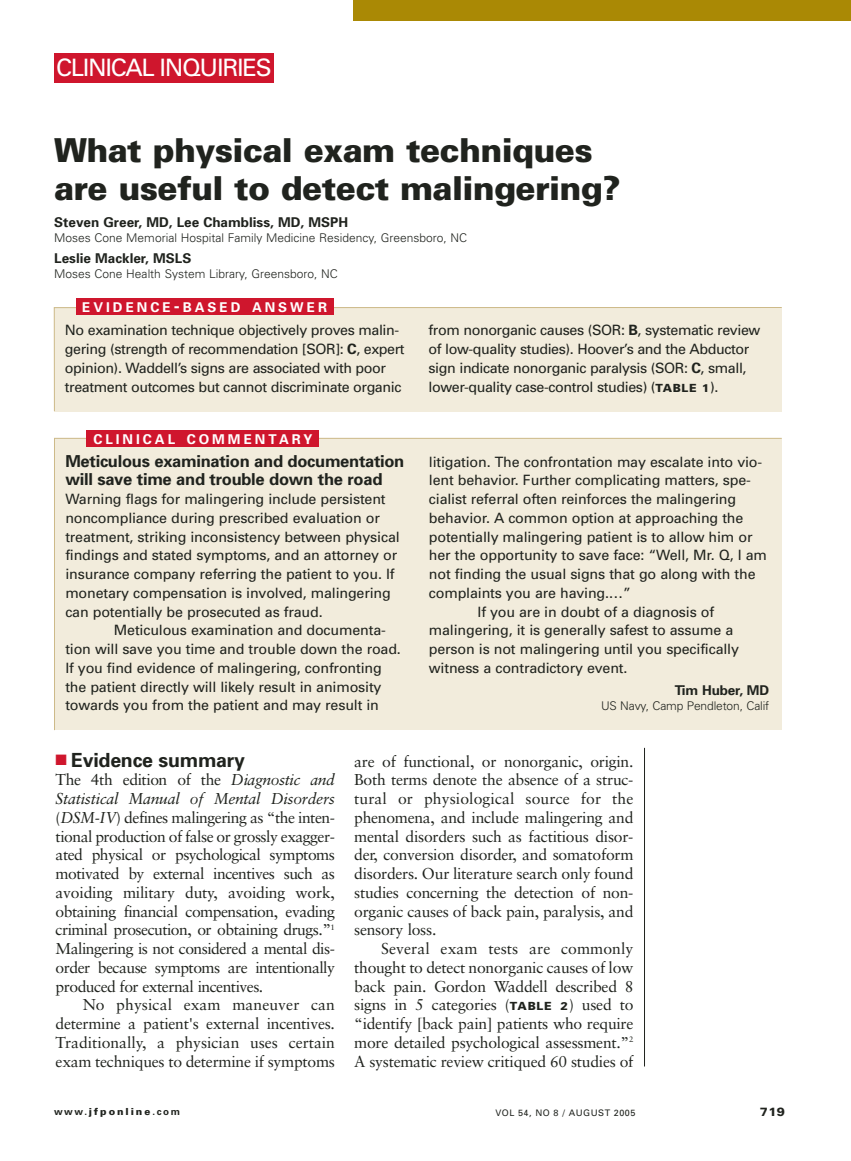
<style>
.page{position:relative;width:851px;height:1161px;background:#fff}
.page>*{position:absolute;margin:0;border:0;box-sizing:border-box;transform-origin:0 0}
.t1{font:900 33px/37.5px "Univers";letter-spacing:-.02em;color:#20231e}
.t2{font:24px "Univers";letter-spacing:-.055em;color:#fff}
.t3{font:700 19.5px "Univers";letter-spacing:-.01em;color:#20231e}
.t4{font:700 16.5px/18.8px "Univers";letter-spacing:-.015em;color:#20231e}
.t5{font:15.75px/18.8px "Sabon";letter-spacing:-.015em;color:#20231e;text-align:justify}
.t6{font:14.25px/18.8px "Univers";letter-spacing:-.01em;color:#20231e}
.t7{font:14.25px/18.8px "Univers";letter-spacing:-.03em;color:#20231e}
.t8{font:700 13.5px "Univers";color:#20231e}
.t9{font:700 13.5px "Univers";letter-spacing:.22em;color:#fff}
.t10{font:300 12px "Univers";color:#20231e}
.t11{font:900 12px "Univers";color:#20231e}
.t12{font:900 9.75px "Univers";letter-spacing:.2em;color:#20231e}
.t13{font:9px "Univers";letter-spacing:.055em;color:#20231e}
.s1{font-size:18px}
.s2{font-weight:700}
.s3{font-weight:900;font-size:11.25px}
.s4{color:#cf162d}
.s5{font-style:italic}
.s6{font-family:"Univers";font-weight:900;font-size:11.25px}
</style>
<div class="page">
<div style="left:353px;top:0;width:497px;height:21px;background:#aa8905"></div>
<hr style="left:644px;top:748px;width:1px;height:318px;background:#20231e">
<div style="left:53px;top:307px;width:729px;height:105px;background:#f2ecdc"></div>
<div style="left:54px;top:438px;width:728px;height:293px;background:#f2ecdc"></div>
<div style="left:76px;top:298px;width:257px;height:17px;background:#cf162d"></div>
<div style="left:86px;top:430px;width:233px;height:17px;background:#cf162d"></div>
<div style="left:54px;top:53px;width:220px;height:29px;background:#cf162d"></div>
<h2 class="t2" style="left:56px;top:59px;width:217px">CLINICAL INQUIRIES</h2>
<h1 class="t1" style="left:54px;top:135px;width:568px">What physical exam techniques are useful to detect malingering?</h1>
<p class="t8" style="left:54px;top:217px;width:295px">Steven Greer, MD, Lee Chambliss, MD, MSPH</p>
<p class="t10" style="left:54px;top:234px;width:414px">Moses Cone Memorial Hospital Family Medicine Residency, Greensboro, NC</p>
<p class="t8" style="left:54px;top:253px;width:139px">Leslie Mackler, MSLS</p>
<p class="t10" style="left:54px;top:270px;width:285px">Moses Cone Health System Library, Greensboro, NC</p>
<p class="t9" style="left:82px;top:302px;width:246px">EVIDENCE<span class="s1">-</span>BASED ANSWER</p>
<p class="t7" style="left:65px;top:322px;width:341px">No examination technique objectively proves malin&shy;gering (strength of recommendation [SOR]: <span class="s2">C</span>, expert opinion). Waddell’s signs are associated with poor treatment outcomes but cannot discriminate organic</p>
<p class="t7" style="left:428px;top:322px;width:333px">from nonorganic causes (SOR: <span class="s2">B</span>, systematic review of low-quality studies). Hoover’s and the Abductor sign indicate nonorganic paralysis (SOR: <span class="s2">C</span>, small, lower-quality case-control studies) (<span class="s3">TABLE 1</span>).</p>
<p class="t9" style="left:93px;top:434px;width:221px">CLINICAL COMMENTARY</p>
<p class="t4" style="left:65px;top:453px;width:340px">Meticulous examination and documentation will save time and trouble down the road</p>
<p class="t6" style="left:65px;top:491px;width:336px">Warning flags for malingering include persistent noncompliance during prescribed evaluation or treatment, striking inconsistency between physical findings and stated symptoms, and an attorney or insurance company referring the patient to you. If monetary compensation is involved, malingering can potentially be prosecuted as fraud.</p>
<p class="t6" style="left:65px;top:622px;width:337px;text-indent:49px">Meticulous examination and documenta&shy;tion will save you time and trouble down the road.<br>If you find evidence of malingering, confronting the patient directly will likely result in animosity towards you from the patient and may result in</p>
<p class="t6" style="left:429px;top:453px;width:335px">litigation. The confrontation may escalate into vio-</p>
<p class="t6" style="left:429px;top:472px;width:323px">lent behavior. Further complicating matters, spe-</p>
<p class="t6" style="left:429px;top:491px;width:309px">cialist referral often reinforces the malingering</p>
<p class="t6" style="left:429px;top:510px;width:316px">behavior. A common option at approaching the</p>
<p class="t6" style="left:429px;top:528px;width:325px">potentially malingering patient is to allow him or</p>
<p class="t6" style="left:429px;top:547px;width:339px">her the opportunity to save face: “Well, Mr. Q, I am</p>
<p class="t6" style="left:429px;top:566px;width:328px">not finding the usual signs that go along with the</p>
<p class="t6" style="left:429px;top:585px;width:203px">complaints you are having.…”</p>
<p class="t6" style="left:477px;top:603px;width:238px">If you are in doubt of a diagnosis of</p>
<p class="t6" style="left:429px;top:622px;width:306px">malingering, it is generally safest to assume a</p>
<p class="t6" style="left:429px;top:641px;width:311px">person is not malingering until you specifically</p>
<p class="t6" style="left:429px;top:660px;width:200px">witness a contradictory event.</p>
<p class="t8" style="left:674px;top:686px;width:96px">Tim Huber, MD</p>
<p class="t10" style="left:601px;top:702px;width:170px">US Navy, Camp Pendleton, Calif</p>
<p class="t3" style="left:56px;top:752px;width:191px"><span class="s4">■</span> Evidence summary</p>
<p class="t5" style="left:56px;top:772px;width:281px">The 4th edition of the <span class="s5">Diagnostic and Statistical Manual of Mental Disorders </span>(<span class="s5">DSM-IV</span>) defines malingering as “the inten&shy;tional production of false or grossly exagger&shy;ated physical or psychological symptoms motivated by external incentives such as avoiding military duty, avoiding work, obtaining financial compensation, evading criminal prosecution, or obtaining drugs.”<sup>1<br></sup>Malingering is not considered a mental dis&shy;order because symptoms are intentionally produced for external incentives.</p>
<p class="t5" style="left:56px;top:997px;width:281px;text-indent:27px">No physical exam maneuver can determine a patient's external incentives.<br>Traditionally, a physician uses certain exam techniques to determine if symptoms</p>
<p class="t5" style="left:354px;top:753px;width:281px">are of functional, or nonorganic, origin.<br>Both terms denote the absence of a struc&shy;tural or physiological source for the phenomena, and include malingering and mental disorders such as factitious disor&shy;der, conversion disorder, and somatoform disorders. Our literature search only found studies concerning the detection of non&shy;organic causes of back pain, paralysis, and sensory loss.</p>
<p class="t5" style="left:354px;top:940px;width:281px;text-indent:27px">Several exam tests are commonly thought to detect nonorganic causes of low back pain. Gordon Waddell described 8 signs in 5 categories (<span class="s6">TABLE 2</span>) used to “identify [back pain] patients who require more detailed psychological assessment.”<sup>2<br></sup>A systematic review critiqued 60 studies of</p>
<p class="t12" style="left:54px;top:1108px;width:127px"><span class="s2">www.</span>jfponline<span class="s2">.com</span></p>
<p class="t13" style="left:495px;top:1109px;width:142px">VOL 54, NO 8 / AUGUST 2005</p>
<p class="t11" style="left:760px;top:1107px;width:26px">719</p>
</div>
